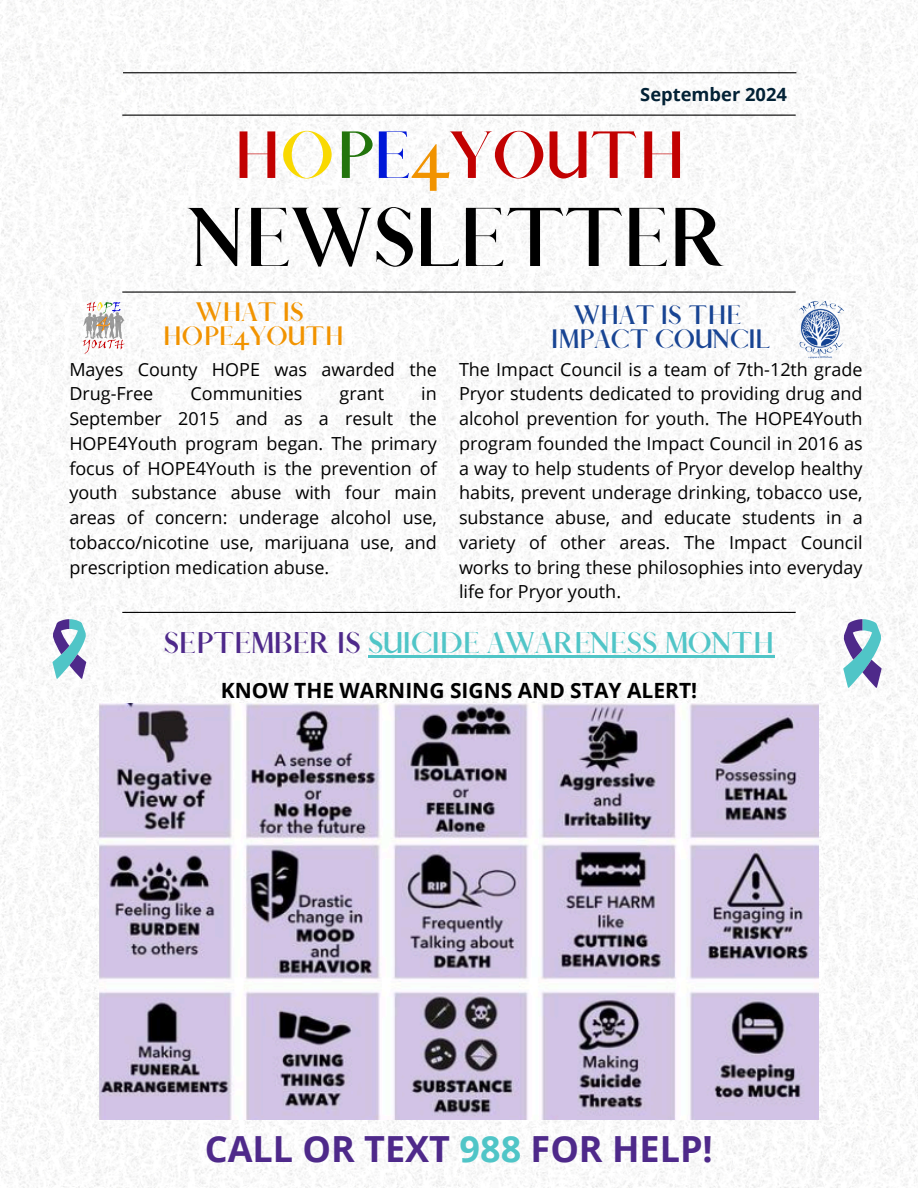
<style>
.page{position:relative;width:918px;height:1188px;background:#fff}
.page>*{position:absolute;margin:0;border:0;box-sizing:border-box;transform-origin:0 0}
.t1{font:700 75px "Afrah";color:#000}
.t2{font:700 60px "Afrah";color:#c20101}
.t3{font:700 36px "Open Sans";color:#4e298a}
.t4{font:700 27px "Afrah";color:#50c5c7}
.t5{font:700 24px/23.7px "Afrah";color:#184493;text-align:center}
.t6{font:700 24px/23.7px "Afrah";color:#f19300;text-align:center}
.t7{font:700 21px "Open Sans";color:#000}
.t8{font:700 18.3px "Open Sans";color:#022135}
.t9{font:18px/24.8px "Open Sans";color:#000;text-align:justify}
.s1{color:#f9d901}
.s2{color:#22740c}
.s3{color:#0017d8}
.s4{color:#f19300}
.s5{color:#4e298a}
.s6{color:#50c5c7}
</style>
<div class="page">
<img style="left:0;top:0;width:918px;height:1188px">
<hr style="left:122px;top:115px;width:674px;height:1px;background:#000">
<img style="left:69px;top:298px;width:68px;height:55px">
<hr style="left:122px;top:612px;width:674px;height:1px;background:#000">
<hr style="left:123px;top:72px;width:673px;height:1px;background:#000">
<hr style="left:122px;top:292px;width:674px;height:1px;background:#000">
<img style="left:796px;top:299px;width:49px;height:61px">
<svg style="left:843px;top:619px;width:39px;height:69px"></svg>
<svg style="left:53px;top:619px;width:33px;height:60px"></svg>
<img style="left:100px;top:704px;width:719px;height:416px">
<hr style="left:368px;top:655px;width:407px;height:2px;background:#50c5c7">
<h5 class="t8" style="left:640px;top:81px;width:148px">September 2024</h5>
<h1 class="t2" style="left:232px;top:118px;width:455px">H<span class="s1">O</span><span class="s2">P</span><span class="s3">E</span><span class="s4">4</span>YOUTH</h1>
<p class="t1" style="left:191px;top:190px;width:537px">NEWSLETTER</p>
<p class="t5" style="left:552px;top:304px;width:220px">WHAT IS THE<br>IMPACT COUNCIL</p>
<h4 class="t9" style="left:459px;top:356px;width:405px">The Impact Council is a team of 7th-12th grade Pryor students dedicated to providing drug and alcohol prevention for youth. The HOPE4Youth program founded the Impact Council in 2016 as a way to help students of Pryor develop healthy habits, prevent underage drinking, tobacco use, substance abuse, and educate students in a variety of other areas. The Impact Council works to bring these philosophies into everyday life for Pryor youth.</h4>
<p class="t6" style="left:162px;top:301px;width:183px">WHAT IS<br>HOPE4YOUTH</p>
<p class="t9" style="left:69px;top:356px;width:369px">Mayes County HOPE was awarded the<br>Drug-Free</p>
<p class="t9" style="left:69px;top:381px;width:369px;text-indent:352px">in September 2015 and as a result the HOPE4Youth program began. The primary focus of HOPE4Youth is the prevention of youth substance abuse with four main areas of concern: underage alcohol use, tobacco/nicotine use, marijuana use, and prescription medication abuse.</p>
<p class="t9" style="left:190px;top:381px;width:113px">Communities</p>
<p class="t9" style="left:340px;top:381px;width:46px">grant</p>
<h5 class="t4" style="left:164px;top:626px;width:612px"><span class="s5">SEPTEMBER IS</span> SUICIDE AWARENESS MONTH</h5>
<h6 class="t7" style="left:221px;top:675px;width:478px">KNOW THE WARNING SIGNS AND STAY ALERT!</h6>
<p class="t3" style="left:205px;top:1124px;width:510px">CALL OR TEXT <span class="s6">988</span> FOR HELP!</p>
</div>
